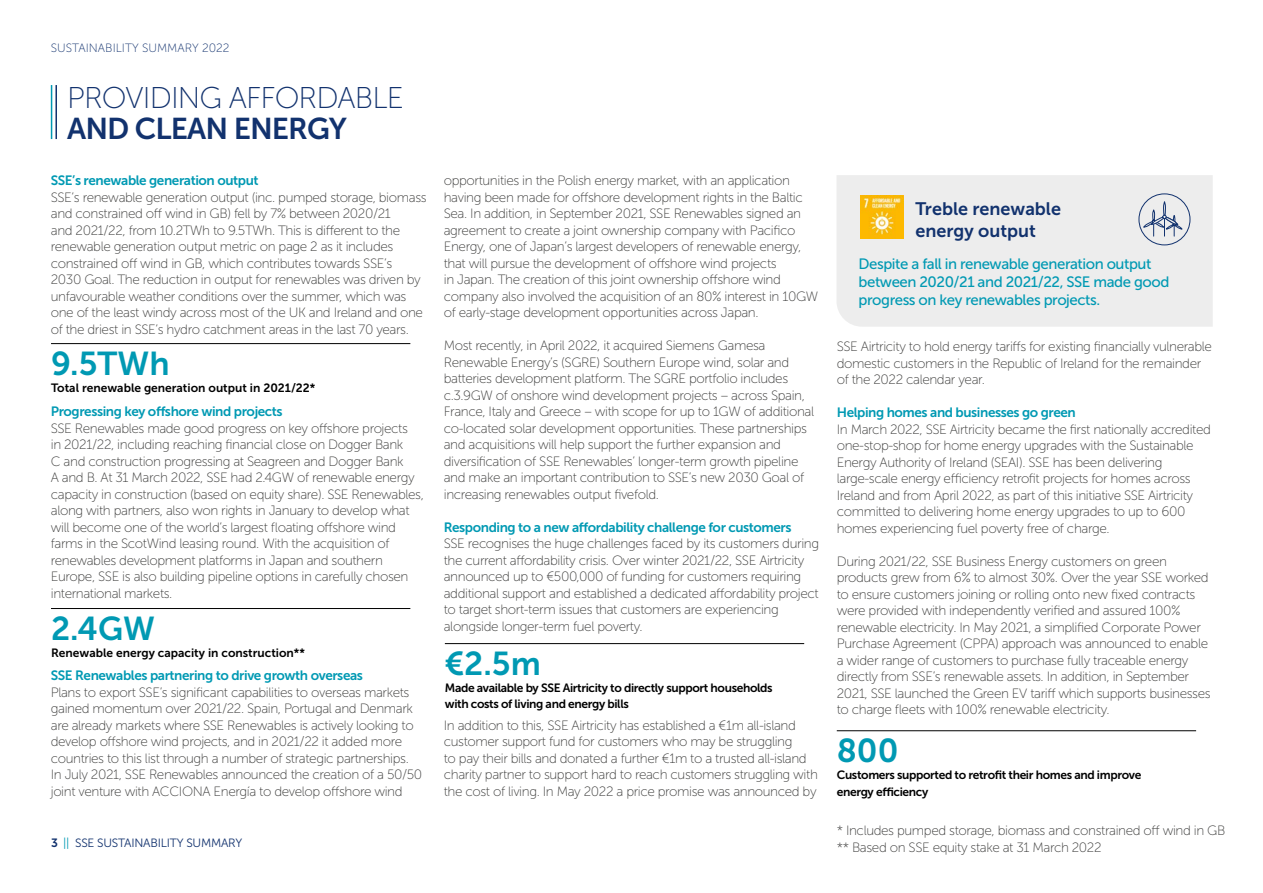
<style>
.page{position:relative;width:1263px;height:893px;background:#fff}
.page>*{position:absolute;margin:0;border:0;box-sizing:border-box;transform-origin:0 0}
.t1{font:33px "Museo Sans 700";color:#0099b3}
.t2{font:30px "Museo Sans 100";letter-spacing:-.03em;color:#12326e}
.t3{font:30px "Museo Sans 700";letter-spacing:-.03em;color:#12326e}
.t4{font:18px/21.6px "Museo Sans 700";color:#12326e}
.t5{font:15px/18px "Museo Sans 500";letter-spacing:-.03em;color:#0099b3}
.t6{font:13.5px/16.5px "Museo Sans 100";letter-spacing:-.03em;color:#3c3c3b}
.t7{font:13.5px "Museo Sans 700";letter-spacing:-.03em;color:#0099b3}
.t8{font:12px/16.5px "Museo Sans 700";letter-spacing:-.03em;color:#000}
.t9{font:12px "Museo Sans 700";color:#000}
.t10{font:12px "Museo Sans 300";letter-spacing:-.02em;color:#12326e}
.t11{font:12px "Museo Sans 100";color:#12326e}
.s1{font-family:"Museo Sans 700"}
.s2{color:#0099b3}
</style>
<div class="page">
<hr style="left:51px;top:85px;width:1px;height:54px;background:#0099b3">
<hr style="left:55px;top:85px;width:2px;height:54px;background:#12326e">
<hr style="left:51px;top:343px;width:359px;height:1px;background:#000">
<hr style="left:51px;top:608px;width:359px;height:1px;background:#000">
<hr style="left:445px;top:643px;width:359px;height:1px;background:#000">
<hr style="left:837px;top:730px;width:359px;height:1px;background:#000">
<div style="left:837px;top:175px;width:376px;height:152px;background:#ededed"></div>
<img style="left:860px;top:195px;width:43px;height:43px">
<svg style="left:1138px;top:193px;width:53px;height:53px;background:#cdd2da"></svg>
<p class="t11" style="left:51px;top:41px;width:180px">SUSTAINABILITY SUMMARY 2022</p>
<h2 class="t2" style="left:67px;top:81px;width:338px">PROVIDING AFFORDABLE</h2>
<h2 class="t3" style="left:67px;top:112px;width:281px">AND CLEAN ENERGY</h2>
<p class="t7" style="left:51px;top:173px;width:209px">SSE’s renewable generation output</p>
<p class="t6" style="left:51px;top:189px;width:377px">SSE’s renewable generation output (inc. pumped storage, biomass and constrained off wind in GB) fell by 7% between 2020/21<br>and 2021/22, from 10.2TWh to 9.5TWh. This is different to the renewable generation output metric on page 2 as it includes constrained off wind in GB, which contributes towards SSE’s<br>2030 Goal. The reduction in output for renewables was driven by unfavourable weather conditions over the summer, which was one of the least windy across most of the UK and Ireland and one of the driest in SSE’s hydro catchment areas in the last 70 years.</p>
<h1 class="t1" style="left:51px;top:345px;width:120px">9.5TWh</h1>
<p class="t9" style="left:51px;top:381px;width:266px">Total renewable generation output in 2021/22*</p>
<p class="t7" style="left:51px;top:404px;width:233px">Progressing key offshore wind projects</p>
<p class="t6" style="left:51px;top:420px;width:375px">SSE Renewables made good progress on key offshore projects<br>in 2021/22, including reaching financial close on Dogger Bank<br>C and construction progressing at Seagreen and Dogger Bank<br>A and B. At 31 March 2022, SSE had 2.4GW of renewable energy capacity in construction (based on equity share). SSE Renewables, along with partners, also won rights in January to develop what will become one of the world’s largest floating offshore wind farms in the ScotWind leasing round. With the acquisition of renewables development platforms in Japan and southern Europe, SSE is also building pipeline options in carefully chosen international markets.</p>
<h1 class="t1" style="left:51px;top:610px;width:106px">2.4GW</h1>
<p class="t9" style="left:51px;top:646px;width:255px">Renewable energy capacity in construction**</p>
<p class="t7" style="left:51px;top:668px;width:314px">SSE Renewables partnering to drive growth overseas</p>
<p class="t6" style="left:51px;top:684px;width:373px">Plans to export SSE’s significant capabilities to overseas markets gained momentum over 2021/22. Spain, Portugal and Denmark are already markets where SSE Renewables is actively looking to develop offshore wind projects, and in 2021/22 it added more countries to this list through a number of strategic partnerships.<br>In July 2021, SSE Renewables announced the creation of a 50/50 joint venture with ACCIONA Energía to develop offshore wind</p>
<p class="t10" style="left:51px;top:836px;width:193px"><span class="s1">3</span> <span class="s2">||</span> SSE SUSTAINABILITY SUMMARY</p>
<p class="t6" style="left:444px;top:173px;width:376px">opportunities in the Polish energy market, with an application having been made for offshore development rights in the Baltic Sea. In addition, in September 2021, SSE Renewables signed an agreement to create a joint ownership company with Pacifico Energy, one of Japan’s largest developers of renewable energy, that will pursue the development of offshore wind projects<br>in Japan. The creation of this joint ownership offshore wind company also involved the acquisition of an 80% interest in 10GW of early-stage development opportunities across Japan.</p>
<p class="t6" style="left:444px;top:338px;width:372px">Most recently, in April 2022, it acquired Siemens Gamesa Renewable Energy’s (SGRE) Southern Europe wind, solar and batteries development platform. The SGRE portfolio includes c.3.9GW of onshore wind development projects – across Spain, France, Italy and Greece – with scope for up to 1GW of additional co-located solar development opportunities. These partnerships and acquisitions will help support the further expansion and diversification of SSE Renewables’ longer-term growth pipeline and make an important contribution to SSE’s new 2030 Goal of increasing renewables output fivefold.</p>
<p class="t7" style="left:444px;top:520px;width:349px">Responding to a new affordability challenge for customers</p>
<p class="t6" style="left:444px;top:535px;width:377px">SSE recognises the huge challenges faced by its customers during the current affordability crisis. Over winter 2021/22, SSE Airtricity announced up to €500,000 of funding for customers requiring additional support and established a dedicated affordability project to target short-term issues that customers are experiencing alongside longer-term fuel poverty.</p>
<h1 class="t1" style="left:445px;top:645px;width:97px">€2.5m</h1>
<p class="t8" style="left:445px;top:679px;width:329px">Made available by SSE Airtricity to directly support households with costs of living and energy bills</p>
<p class="t6" style="left:444px;top:717px;width:376px">In addition to this, SSE Airtricity has established a €1m all-island customer support fund for customers who may be struggling<br>to pay their bills and donated a further €1m to a trusted all-island charity partner to support hard to reach customers struggling with the cost of living. In May 2022 a price promise was announced by</p>
<h3 class="t4" style="left:915px;top:198px;width:147px">Treble renewable energy output</h3>
<p class="t5" style="left:859px;top:255px;width:312px">Despite a fall in renewable generation output between 2020/21 and 2021/22, SSE made good progress on key renewables projects.</p>
<p class="t6" style="left:837px;top:339px;width:377px">SSE Airtricity to hold energy tariffs for existing financially vulnerable domestic customers in the Republic of Ireland for the remainder of the 2022 calendar year.</p>
<p class="t7" style="left:837px;top:405px;width:241px">Helping homes and businesses go green</p>
<p class="t6" style="left:837px;top:421px;width:376px">In March 2022, SSE Airtricity became the first nationally accredited one-stop-shop for home energy upgrades with the Sustainable Energy Authority of Ireland (SEAI). SSE has been delivering large-scale energy efficiency retrofit projects for homes across Ireland and from April 2022, as part of this initiative SSE Airtricity committed to delivering home energy upgrades to up to 600 homes experiencing fuel poverty free of charge.</p>
<p class="t6" style="left:837px;top:553px;width:375px">During 2021/22, SSE Business Energy customers on green products grew from 6% to almost 30%. Over the year SSE worked to ensure customers joining or rolling onto new fixed contracts were provided with independently verified and assured 100% renewable electricity. In May 2021, a simplified Corporate Power Purchase Agreement (CPPA) approach was announced to enable a wider range of customers to purchase fully traceable energy directly from SSE’s renewable assets. In addition, in September 2021, SSE launched the Green EV tariff which supports businesses to charge fleets with 100% renewable electricity.</p>
<h1 class="t1" style="left:837px;top:732px;width:63px">800</h1>
<p class="t8" style="left:837px;top:767px;width:306px">Customers supported to retrofit their homes and improve energy efficiency</p>
<p class="t6" style="left:837px;top:822px;width:390px">* Includes pumped storage, biomass and constrained off wind in GB ** Based on SSE equity stake at 31 March 2022</p>
</div>
